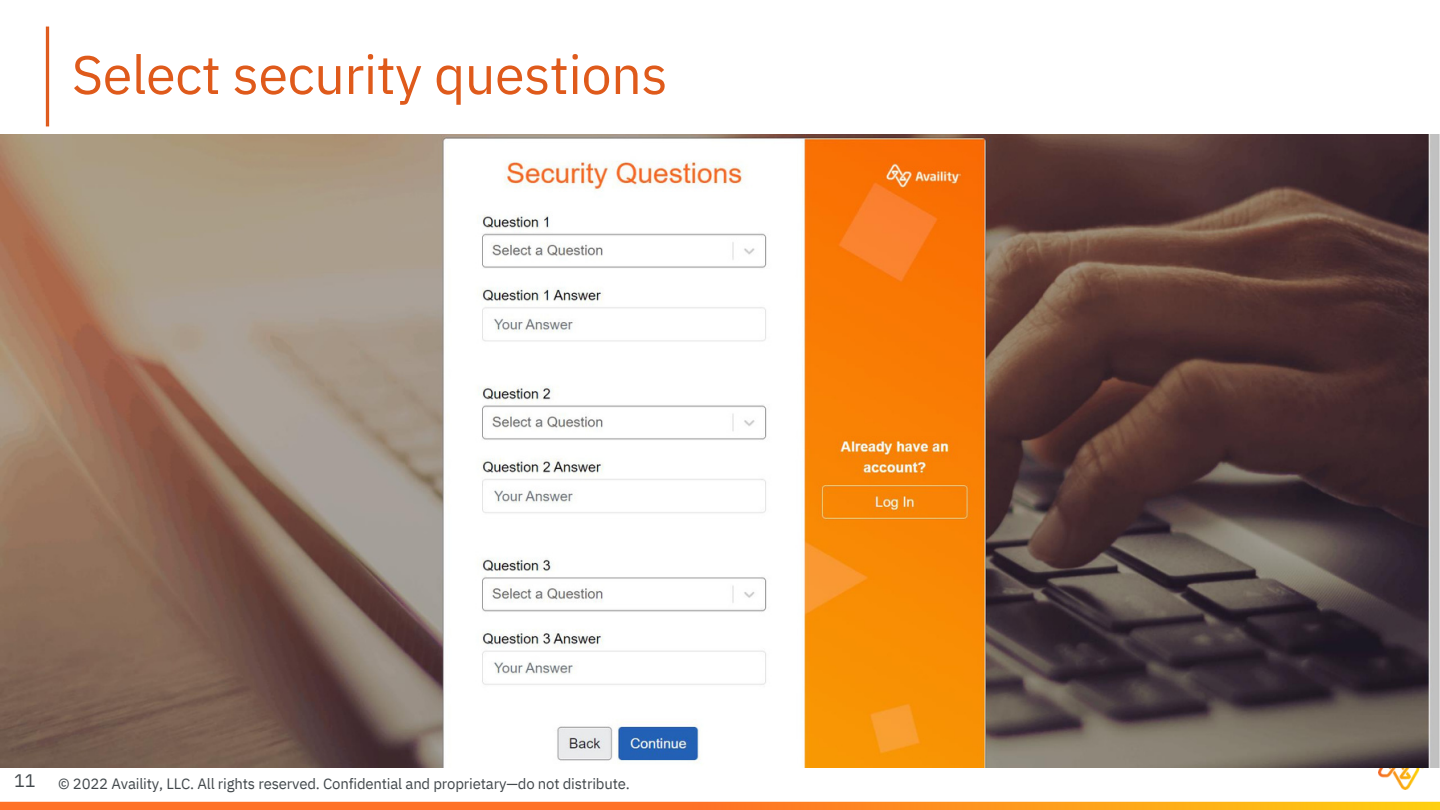
<style>
.page{position:relative;width:1440px;height:810px;background:#fff}
.page>*{position:absolute;margin:0;border:0;box-sizing:border-box;transform-origin:0 0}
.t1{font:54px "IBM Plex Sans";letter-spacing:-.01em;color:#df5a1b}
.t2{font:18px "IBM Plex Sans";color:#42484c}
.t3{font:15px "IBM Plex Sans";letter-spacing:-.01em;color:#42484c}
</style>
<div class="page">
<img style="left:1379px;top:768px;width:45px;height:22px">
<img style="left:0;top:801px;width:1440px;height:9px">
<img style="left:45px;top:26px;width:5px;height:101px">
<img style="left:0;top:134px;width:1440px;height:634px">
<h1 class="t1" style="left:72px;top:39px;width:597px">Select security questions</h1>
<p class="t2" style="left:14px;top:769px;width:23px">11</p>
<p class="t3" style="left:58px;top:774px;width:573px">© 2022 Availity, LLC. All rights reserved. Confidential and proprietary—do not distribute.</p>
</div>
